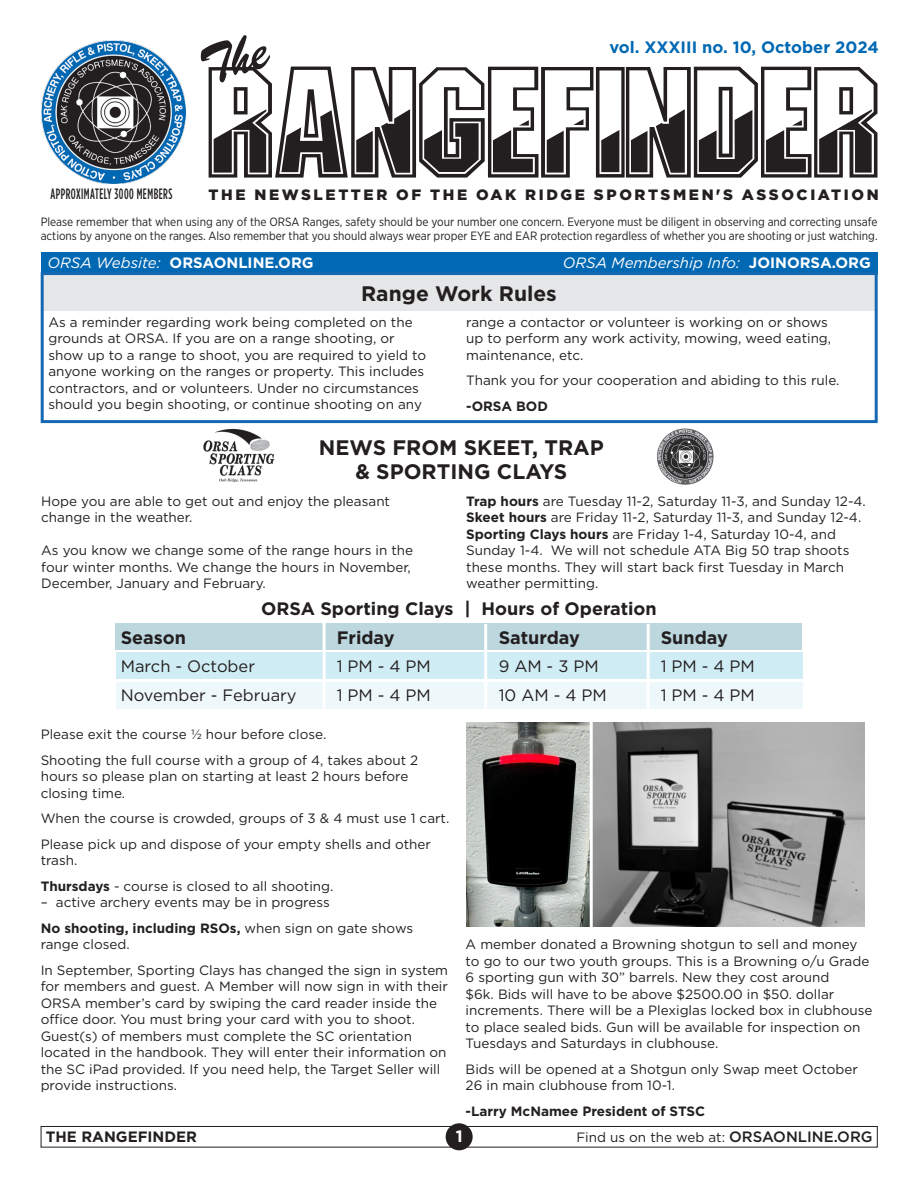
<style>
.page{position:relative;width:918px;height:1188px;background:#fff}
.page>*{position:absolute;margin:0;border:0;box-sizing:border-box;transform-origin:0 0}
.t1{font:149.55px "Gunmetal";color:#231f20}
.t2{font:700 21px "Gotham";color:#231f20}
.t3{font:700 18px "Gotham";color:#231f20}
.t4{font:16.5px "Gotham";color:#231f20}
.t5{font:700 16.5px "Gotham";color:#0168b3}
.t6{font:700 16.5px "Gotham";color:#fff}
.t7{font:900 15px "Gotham";letter-spacing:.17em;color:#231f20}
.t8{font:italic 15px "Gotham";color:#fff}
.t9{font:700 15px "Gotham";color:#fff}
.t10{font:500 15px "Gotham Cond";letter-spacing:.04em;color:#231f20;scale:.8 1}
.t11{font:700 15px "Gotham";color:#231f20}
.Paragraph{font:13.5px/16.5px "Gotham";color:#231f20}
.Paragraph-2{font:700 13.5px "Gotham";color:#231f20}
.t12{font:12px/14.4px "Gotham Narrow";color:#231f20}
.s1{font-weight:400;font-style:italic}
.s2{font-weight:700;font-style:normal}
.s3{font-weight:700}
.s4{font-weight:500;font-size:15px}
</style>
<div class="page">
<img style="left:201px;top:423px;width:75px;height:60px">
<img style="left:657px;top:428px;width:57px;height:57px">
<div style="left:41px;top:275px;width:836px;height:36px;background:#e6e7e9"></div>
<div style="left:41px;top:1126px;width:837px;height:22px;border:1px solid #231f20"></div>
<div style="left:446px;top:1123px;width:27px;height:27px;background:#231f20;border-radius:50%"></div>
<img style="left:41px;top:40px;width:144px;height:144px">
<div style="left:41px;top:252px;width:837px;height:23px;background:#0168b3"></div>
<div style="left:41px;top:272px;width:837px;height:151px;border:3px solid #1568b2"></div>
<div style="left:116px;top:683px;width:686px;height:26px;background:#eef8fb"></div>
<div style="left:116px;top:652px;width:686px;height:27px;background:#d0ecf4"></div>
<div style="left:116px;top:623px;width:686px;height:27px;background:#bdd7df"></div>
<hr style="left:323px;top:623px;width:3px;height:86px;background:#fff">
<hr style="left:647px;top:624px;width:3px;height:86px;background:#fff">
<hr style="left:484px;top:624px;width:3px;height:86px;background:#fff">
<img style="left:466px;top:722px;width:398px;height:205px">
<hr style="left:590px;top:720px;width:3px;height:209px;background:#fff">
<p class="t10" style="left:50px;top:185px;width:154px">APPROXIMATELY 3000 MEMBERS</p>
<p class="t5" style="left:609px;top:36px;width:271px">vol. XXXIII no. 10, October 2024</p>
<p class="t1" style="left:209px;top:55px;width:674px">RANGEFINDER</p>
<p class="t7" style="left:209px;top:186px;width:672px">THE NEWSLETTER OF THE OAK RIDGE SPORTSMEN'S ASSOCIATION</p>
<p class="t12" style="left:41px;top:214px;width:839px">Please remember that when using any of the ORSA Ranges, safety should be your number one concern. Everyone must be diligent in observing and correcting unsafe actions by anyone on the ranges. Also remember that you should always wear proper EYE and EAR protection regardless of whether you are shooting or just watching.</p>
<p class="t9" style="left:47px;top:253px;width:268px"><span class="s1">ORSA Website:</span> ORSAONLINE.ORG</p>
<p class="t8" style="left:563px;top:253px;width:310px">ORSA Membership Info: <span class="s2">JOINORSA.ORG</span></p>
<p class="t2" style="left:361px;top:280px;width:197px">Range Work Rules</p>
<p class="Paragraph" style="left:48px;top:313px;width:379px">As a reminder regarding work being completed on the grounds at ORSA. If you are on a range shooting, or show up to a range to shoot, you are required to yield to anyone working on the ranges or property. This includes contractors, and or volunteers. Under no circumstances should you begin shooting, or continue shooting on any</p>
<p class="Paragraph" style="left:466px;top:313px;width:367px">range a contactor or volunteer is working on or shows up to perform any work activity, mowing, weed eating, maintenance, etc.</p>
<p class="Paragraph" style="left:466px;top:372px;width:375px">Thank you for your cooperation and abiding to this rule.</p>
<p class="Paragraph-2" style="left:466px;top:397px;width:83px">-ORSA BOD</p>
<p class="t2" style="left:319px;top:434px;width:287px">NEWS FROM SKEET, TRAP</p>
<p class="t2" style="left:355px;top:458px;width:213px">&amp; SPORTING CLAYS</p>
<p class="Paragraph" style="left:41px;top:492px;width:350px">Hope you are able to get out and enjoy the pleasant change in the weather.</p>
<p class="Paragraph" style="left:41px;top:542px;width:374px">As you know we change some of the range hours in the four winter months. We change the hours in November,<br>December, January and February.</p>
<p class="Paragraph" style="left:466px;top:492px;width:401px"><span class="s3">Trap hours</span> are Tuesday 11-2, Saturday 11-3, and Sunday 12-4.<br><span class="s3">Skeet hours</span> are Friday 11-2, Saturday 11-3, and Sunday 12-4.<br><span class="s3">Sporting Clays hours</span> are Friday 1-4, Saturday 10-4, and Sunday 1-4. We will not schedule ATA Big 50 trap shoots these months. They will start back first Tuesday in March</p>
<p class="Paragraph" style="left:466px;top:575px;width:134px">weather permitting.</p>
<p class="t3" style="left:261px;top:597px;width:397px">ORSA Sporting Clays | Hours of Operation</p>
<p class="t3" style="left:121px;top:626px;width:67px">Season</p>
<p class="t3" style="left:337px;top:626px;width:60px">Friday</p>
<p class="t3" style="left:499px;top:626px;width:83px">Saturday</p>
<p class="t3" style="left:661px;top:626px;width:69px">Sunday</p>
<p class="t4" style="left:121px;top:656px;width:136px">March - October</p>
<p class="t4" style="left:337px;top:656px;width:96px">1 PM - 4 PM</p>
<p class="t4" style="left:499px;top:656px;width:102px">9 AM - 3 PM</p>
<p class="t4" style="left:661px;top:656px;width:96px">1 PM - 4 PM</p>
<p class="t4" style="left:121px;top:684px;width:177px">November - February</p>
<p class="t4" style="left:337px;top:684px;width:96px">1 PM - 4 PM</p>
<p class="t4" style="left:499px;top:684px;width:110px">10 AM - 4 PM</p>
<p class="t4" style="left:661px;top:684px;width:96px">1 PM - 4 PM</p>
<p class="Paragraph" style="left:41px;top:721px;width:379px;line-height:25.5px">Please exit the course ½ hour before close.<br>Shooting the full course with a group of 4, takes about 2</p>
<p class="Paragraph" style="left:41px;top:768px;width:369px">hours so please plan on starting at least 2 hours before closing time.</p>
<p class="Paragraph" style="left:41px;top:805px;width:410px;line-height:25.5px">When the course is crowded, groups of 3 &amp; 4 must use 1 cart.<br>Please pick up and dispose of your empty shells and other</p>
<p class="Paragraph" style="left:41px;top:847px;width:294px;line-height:25.5px">trash.<br><span class="s3">Thursdays</span> - course is closed to all shooting.</p>
<p class="Paragraph" style="left:41px;top:889px;width:374px;line-height:25.5px">– active archery events may be in progress<br><span class="s3">No shooting, including RSOs,</span> when sign on gate shows</p>
<p class="Paragraph" style="left:41px;top:931px;width:409px;line-height:25.5px">range closed.<br>In September, Sporting Clays has changed the sign in system</p>
<p class="Paragraph" style="left:41px;top:978px;width:409px">for members and guest. A Member will now sign in with their ORSA member’s card by swiping the card reader inside the office door. You must bring your card with you to shoot.<br>Guest(s) of members must complete the SC orientation located in the handbook. They will enter their information on the SC iPad provided. If you need help, the Target Seller will provide instructions.</p>
<p class="Paragraph" style="left:466px;top:936px;width:408px">A member donated a Browning shotgun to sell and money to go to our two youth groups. This is a Browning o/u Grade 6 sporting gun with 30” barrels. New they cost around<br>$6k. Bids will have to be above $2500.00 in $50. dollar increments. There will be a Plexiglas locked box in clubhouse to place sealed bids. Gun will be available for inspection on Tuesdays and Saturdays in clubhouse.</p>
<p class="Paragraph" style="left:466px;top:1060px;width:394px">Bids will be opened at a Shotgun only Swap meet October<br>26 in main clubhouse from 10-1.</p>
<p class="Paragraph-2" style="left:466px;top:1102px;width:241px">-Larry McNamee President of STSC</p>
<p class="t11" style="left:46px;top:1127px;width:153px">THE RANGEFINDER</p>
<p class="t6" style="left:456px;top:1125px;width:8px">1</p>
<p class="Paragraph" style="left:576px;top:1128px;width:298px">Find us on the web at: <span class="s4">ORSAONLINE.ORG</span></p>
</div>
